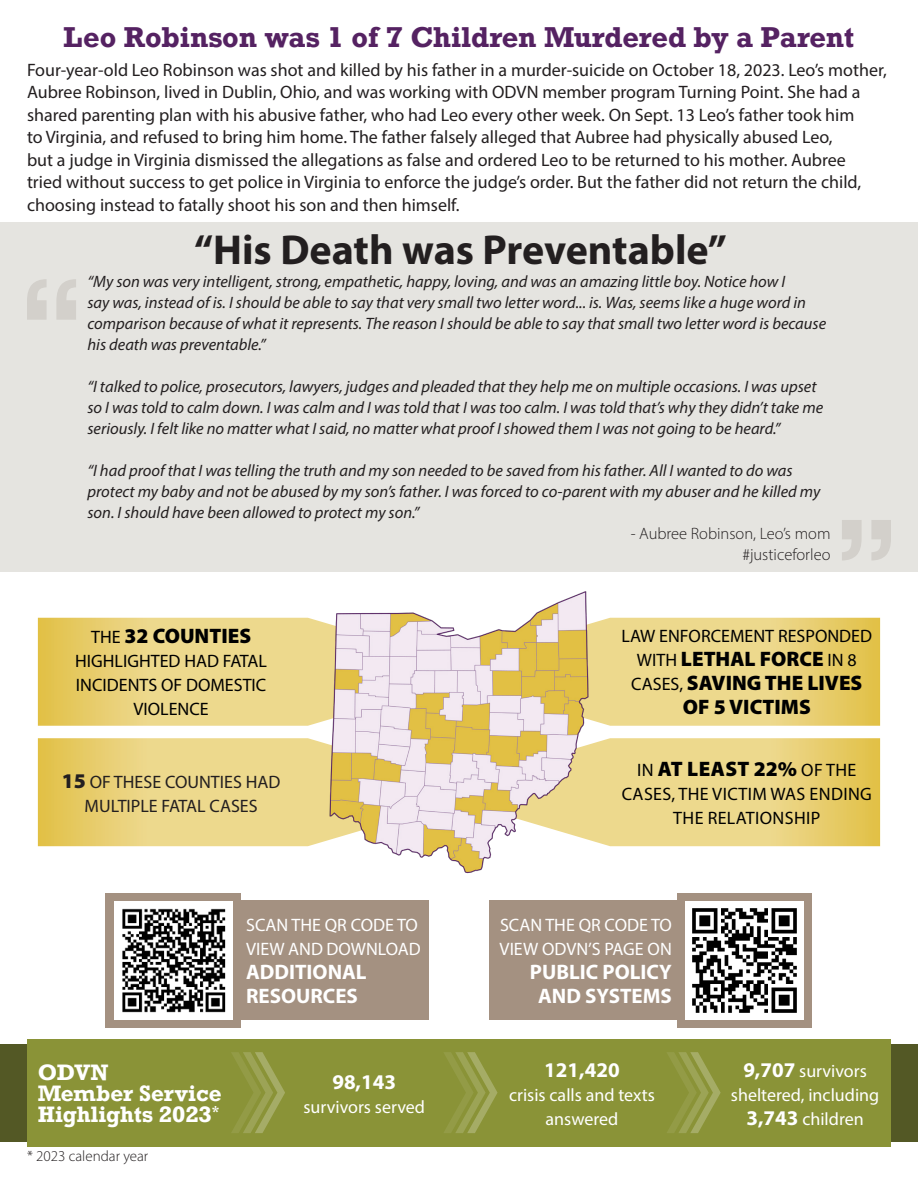
<style>
.page{position:relative;width:918px;height:1188px;background:#fff}
.page>*{position:absolute;margin:0;border:0;box-sizing:border-box;transform-origin:0 0}
.t1{font:700 42px "Myriad Pro";color:#231f20}
.t2{font:700 27px "Rockwell Nova";color:#552262}
.t3{font:900 21px/24px "Myriad Pro";color:#000;text-align:center}
.t4{font:700 21px/24px "Myriad Pro";color:#fff}
.t5{font:700 21px/21px "Rockwell Nova";color:#fff}
.t6{font:900 21px "Myriad Pro";letter-spacing:.02em;color:#000}
.t7{font:18px/22.5px "Myriad Pro";color:#231f20}
.t8{font:18px/24px "Myriad Pro";color:#fff;text-align:center}
.t9{font:18px/24px "Myriad Pro";color:#000;text-align:center}
.t10{font:18px/24px "Myriad Pro";letter-spacing:.02em;color:#000;text-align:center}
.t11{font:italic 16.5px/21px "Myriad Pro";color:#231f20}
.t12{font:300 16.5px "Myriad Pro";color:#231f20}
.t13{font:300 15px "Myriad Pro";color:#231f20}
.s1{font-weight:400;font-size:18px}
.s2{font-weight:900;font-size:21px}
.s3{font-weight:700;font-size:21px}
</style>
<div class="page">
<div style="left:0;top:1044px;width:918px;height:97px;background:#535825"></div>
<div style="left:27px;top:1039px;width:864px;height:108px;background:#8a9337"></div>
<svg style="left:231px;top:1052px;width:54px;height:81px"></svg>
<svg style="left:444px;top:1052px;width:54px;height:81px"></svg>
<svg style="left:667px;top:1052px;width:54px;height:81px"></svg>
<svg style="left:38px;top:618px;width:271px;height:108px;background:#ead37f"></svg>
<svg style="left:609px;top:618px;width:271px;height:108px;background:#ead37f"></svg>
<svg style="left:609px;top:738px;width:271px;height:108px;background:#ead37f"></svg>
<svg style="left:38px;top:738px;width:271px;height:108px;background:#ead37f"></svg>
<img style="left:309px;top:591px;width:300px;height:283px">
<div style="left:677px;top:893px;width:135px;height:135px;background:#a49181"></div>
<div style="left:685px;top:901px;width:119px;height:119px;background:#fff"></div>
<div style="left:241px;top:900px;width:188px;height:120px;background:#a49181"></div>
<img style="left:692px;top:908px;width:105px;height:105px">
<div style="left:106px;top:893px;width:135px;height:135px;background:#a49181"></div>
<div style="left:114px;top:901px;width:119px;height:119px;background:#fff"></div>
<img style="left:122px;top:908px;width:104px;height:105px">
<div style="left:489px;top:900px;width:188px;height:120px;background:#a49181"></div>
<div style="left:0;top:222px;width:918px;height:349px;background:#e5e4e0"></div>
<svg style="left:842px;top:520px;width:49px;height:40px"></svg>
<svg style="left:27px;top:279px;width:49px;height:41px"></svg>
<p class="t2" style="left:64px;top:20px;width:792px">Leo Robinson was 1 of 7 Children Murdered by a Parent</p>
<p class="t7" style="left:27px;top:58px;width:861px">Four-year-old Leo Robinson was shot and killed by his father in a murder-suicide on October 18, 2023. Leo’s mother, Aubree Robinson, lived in Dublin, Ohio, and was working with ODVN member program Turning Point. She had a shared parenting plan with his abusive father, who had Leo every other week. On Sept. 13 Leo’s father took him<br>to Virginia, and refused to bring him home. The father falsely alleged that Aubree had physically abused Leo,<br>but a judge in Virginia dismissed the allegations as false and ordered Leo to be returned to his mother. Aubree<br>tried without success to get police in Virginia to enforce the judge’s order. But the father did not return the child, choosing instead to fatally shoot his son and then himself.</p>
<p class="t1" style="left:194px;top:223px;width:534px">“His Death was Preventable”</p>
<p class="t11" style="left:87px;top:271px;width:740px">“My son was very intelligent, strong, empathetic, happy, loving, and was an amazing little boy. Notice how I<br>say was, instead of is. I should be able to say that very small two letter word... is. Was, seems like a huge word in comparison because of what it represents. The reason I should be able to say that small two letter word is because his death was preventable.”</p>
<p class="t11" style="left:87px;top:376px;width:737px">“I talked to police, prosecutors, lawyers, judges and pleaded that they help me on multiple occasions. I was upset so I was told to calm down. I was calm and I was told that I was too calm. I was told that’s why they didn’t take me seriously. I felt like no matter what I said, no matter what proof I showed them I was not going to be heard.”</p>
<p class="t11" style="left:87px;top:460px;width:734px">“I had proof that I was telling the truth and my son needed to be saved from his father. All I wanted to do was protect my baby and not be abused by my son’s father. I was forced to co-parent with my abuser and he killed my son. I should have been allowed to protect my son.”</p>
<p class="t12" style="left:631px;top:524px;width:201px">- Aubree Robinson, Leo’s mom</p>
<p class="t12" style="left:742px;top:545px;width:90px">#justiceforleo</p>
<p class="t3" style="left:91px;top:623px;width:162px"><span class="s1">THE</span> 32 COUNTIES</p>
<p class="t9" style="left:75px;top:649px;width:193px">HIGHLIGHTED HAD FATAL<br>INCIDENTS OF DOMESTIC<br>VIOLENCE</p>
<p class="t7" style="left:62px;top:769px;width:220px;line-height:24px;text-align:center"><span class="s2">15</span> OF THESE COUNTIES HAD<br>MULTIPLE FATAL CASES</p>
<p class="t5" style="left:38px;top:1061px;width:72px">ODVN</p>
<p class="t5" style="left:38px;top:1082px;width:185px">Member Service<br>Highlights 2023<sup>*</sup></p>
<p class="t13" style="left:27px;top:1147px;width:123px">* 2023 calendar year</p>
<p class="t8" style="left:246px;top:913px;width:176px;text-align:left">SCAN THE QR CODE TO<br>VIEW AND DOWNLOAD</p>
<p class="t4" style="left:246px;top:959px;width:122px">ADDITIONAL<br>RESOURCES</p>
<p class="t4" style="left:332px;top:1069px;width:65px">98,143</p>
<p class="t8" style="left:303px;top:1094px;width:123px">survivors served</p>
<p class="t9" style="left:622px;top:624px;width:252px">LAW ENFORCEMENT RESPONDED</p>
<p class="t3" style="left:631px;top:646px;width:233px"><span class="s1">WITH</span> LETHAL FORCE <span class="s1">IN 8<br>CASES,</span> SAVING THE LIVES<br>OF 5 VICTIMS</p>
<p class="t6" style="left:637px;top:755px;width:221px"><span class="s1">IN</span> AT LEAST 22% <span class="s1">OF THE</span></p>
<p class="t10" style="left:622px;top:781px;width:252px">CASES, THE VICTIM WAS ENDING<br>THE RELATIONSHIP</p>
<p class="t8" style="left:500px;top:913px;width:174px;text-align:left">SCAN THE QR CODE TO<br>VIEW ODVN’S PAGE ON</p>
<p class="t4" style="left:530px;top:959px;width:143px;text-align:center">PUBLIC POLICY<br>AND SYSTEMS</p>
<p class="t4" style="left:544px;top:1057px;width:77px">121,420</p>
<p class="t8" style="left:509px;top:1082px;width:147px">crisis calls and texts answered</p>
<p class="t8" style="left:731px;top:1058px;width:150px"><span class="s3">9,707</span> survivors sheltered, including<br><span class="s3">3,743</span> children</p>
</div>
